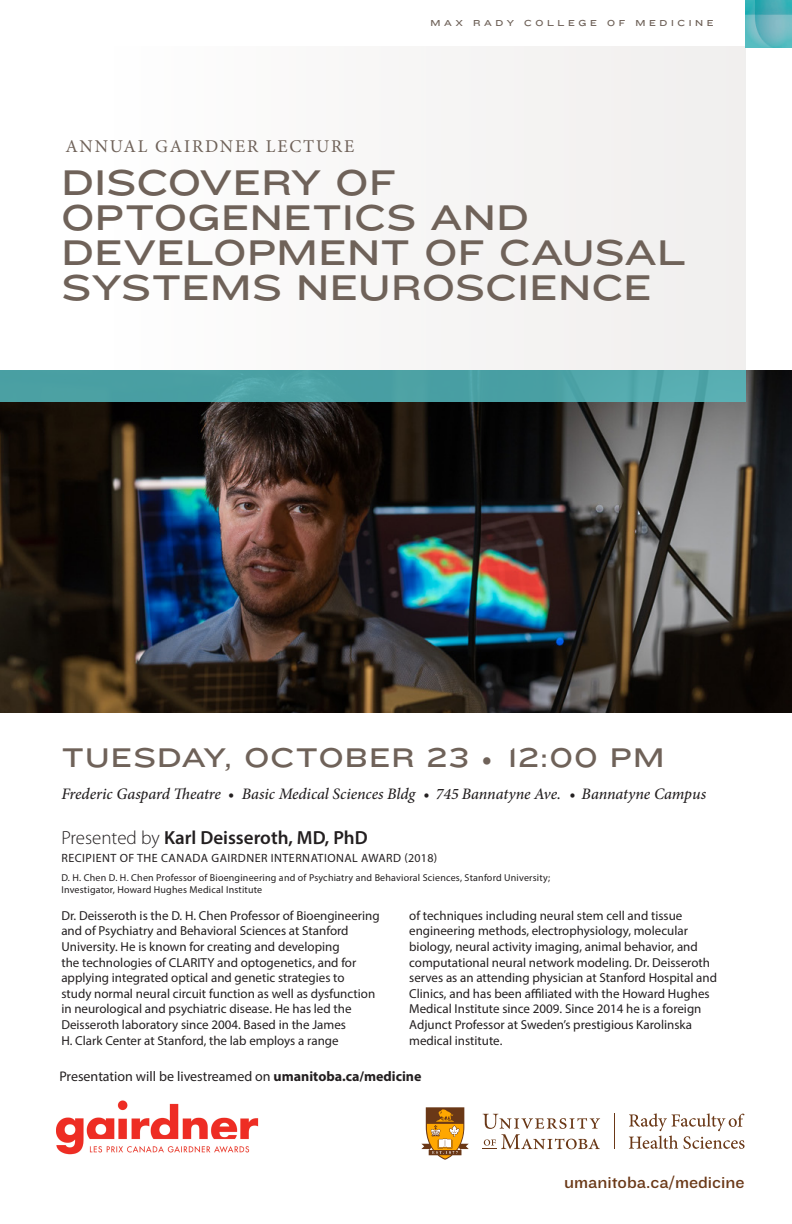
<style>
.page{position:relative;width:792px;height:1224px;background:#fff}
.page>*{position:absolute;margin:0;border:0;box-sizing:border-box;transform-origin:0 0}
.t1{font:37px/35px "Knockout HTF34 Junior Sumo";letter-spacing:.01em;color:#6f6259}
.t2{font:28px "Knockout HTF34 Junior Sumo";letter-spacing:.04em;color:#6f6259}
.t3{font:600 19px "Myriad Pro";color:#231f20}
.t4{font:18px "Minion Pro";letter-spacing:.1em;color:#6f6259}
.t5{font:17px "Knockout HTF32 Junior Cruiserwt";color:#6a3817}
.t6{font:italic 500 16px "Minion Pro";letter-spacing:-.005em;color:#231f20}
.t7{font:14px "Myriad Pro";color:#231f20}
.t8{font:13px/15.6px "Myriad Pro";color:#231f20}
.t9{font:12px "Myriad Pro";letter-spacing:.04em;color:#231f20}
.t10{font:10px/12.4px "Myriad Pro";letter-spacing:.02em;color:#231f20}
.t11{font:9px "Knockout HTF34 Junior Sumo";letter-spacing:.4em;color:#6f6259}
.s1{font-family:"Minion Pro"}
.s2{font-weight:400;font-style:normal}
.s3{font-weight:300}
.s4{font-weight:700}
</style>
<div class="page">
<div style="left:108px;top:46px;width:638px;height:354px;background:#f6f5f5"></div>
<img style="left:0;top:371px;width:792px;height:342px">
<svg style="left:629px;top:1113px;width:116px;height:36px"></svg>
<hr style="left:614px;top:1113px;width:1px;height:36px;background:#6a3817">
<svg style="left:483px;top:1114px;width:117px;height:35px"></svg>
<svg style="left:421px;top:1107px;width:48px;height:53px"></svg>
<img style="left:57px;top:1100px;width:202px;height:55px">
<img style="left:746px;top:0;width:46px;height:47px">
<div style="left:0;top:371px;width:746px;height:31px;background:linear-gradient(to right,#479da0,#52a9ad)"></div>
<p class="t4" style="left:65px;top:134px;width:291px">ANNUAL GAIRDNER LECTURE</p>
<p class="t11" style="left:431px;top:18px;width:285px">MAX RADY COLLEGE OF MEDICINE</p>
<p class="t1" style="left:61px;top:165px;width:626px">DISCOVERY OF<br>OPTOGENETICS AND<br>DEVELOPMENT OF CAUSAL<br>SYSTEMS NEUROSCIENCE</p>
<p class="t2" style="left:61px;top:742px;width:605px">TUESDAY, OCTOBER 23 <span class="s1">•</span> 12:00 PM</p>
<p class="t6" style="left:61px;top:783px;width:646px">Frederic Gaspard Theatre <span class="s2">•</span> Basic Medical Sciences Bldg <span class="s2">•</span> 745 Bannatyne Ave. <span class="s2">•</span> Bannatyne Campus</p>
<p class="t3" style="left:61px;top:826px;width:308px"><span class="s3">Presented by</span> Karl Deisseroth, MD, PhD</p>
<p class="t9" style="left:62px;top:851px;width:377px">RECIPIENT OF THE CANADA GAIRDNER INTERNATIONAL AWARD (2018)</p>
<p class="t10" style="left:61px;top:871px;width:490px">D. H. Chen D. H. Chen Professor of Bioengineering and of Psychiatry and Behavioral Sciences, Stanford University;<br>Investigator, Howard Hughes Medical Institute</p>
<p class="t8" style="left:61px;top:907px;width:320px">Dr. Deisseroth is the D. H. Chen Professor of Bioengineering and of Psychiatry and Behavioral Sciences at Stanford University. He is known for creating and developing<br>the technologies of CLARITY and optogenetics, and for applying integrated optical and genetic strategies to<br>study normal neural circuit function as well as dysfunction in neurological and psychiatric disease. He has led the Deisseroth laboratory since 2004. Based in the James<br>H. Clark Center at Stanford, the lab employs a range</p>
<p class="t8" style="left:409px;top:907px;width:309px">of techniques including neural stem cell and tissue engineering methods, electrophysiology, molecular biology, neural activity imaging, animal behavior, and computational neural network modeling. Dr. Deisseroth serves as an attending physician at Stanford Hospital and Clinics, and has been affiliated with the Howard Hughes Medical Institute since 2009. Since 2014 he is a foreign Adjunct Professor at Sweden’s prestigious Karolinska medical institute.</p>
<p class="t7" style="left:59px;top:1068px;width:364px">Presentation will be livestreamed on <span class="s4">umanitoba.ca/medicine</span></p>
<p class="t5" style="left:564px;top:1173px;width:182px">umanitoba.ca/medicine</p>
</div>
